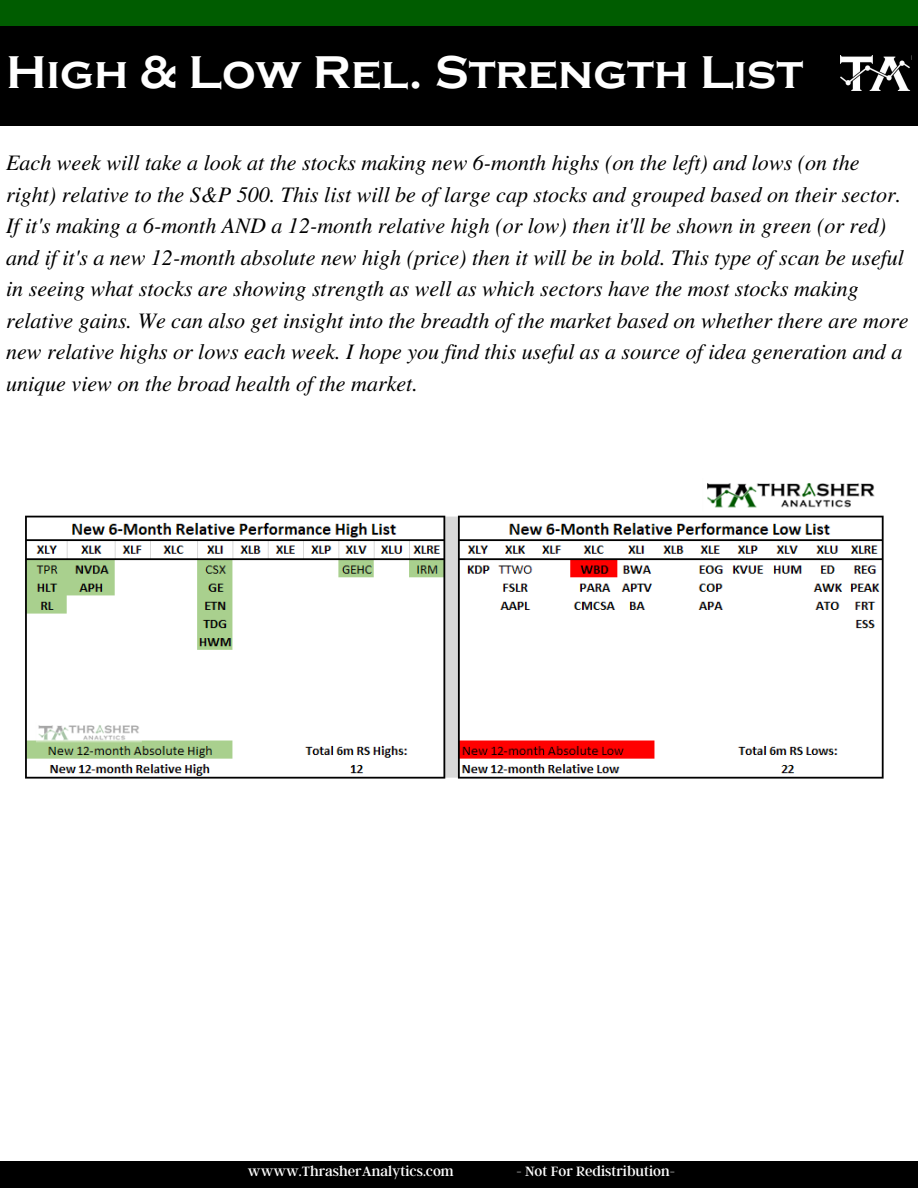
<style>
.page{position:relative;width:918px;height:1188px;background:#fff}
.page>*{position:absolute;margin:0;border:0;box-sizing:border-box;transform-origin:0 0}
.t1{font:700 47.25px "Copperplate Gothic";color:#fff}
.t2{font:italic 22.05px/31.5px "Te X Gyre Termes";color:#000}
.t3{font:15px "Argent CF";color:#fff}
</style>
<div class="page">
<div style="left:0;top:0;width:918px;height:27px;background:#005c00"></div>
<div style="left:0;top:1162px;width:918px;height:26px;background:#000"></div>
<div style="left:0;top:26px;width:918px;height:100px;background:#000"></div>
<img style="left:840px;top:56px;width:71px;height:35px">
<img style="left:25px;top:483px;width:859px;height:296px">
<h2 class="t1" style="left:6px;top:46px;width:799px">High &amp; Low Rel. Strength List</h2>
<p class="t2" style="left:6px;top:146px;width:904px">Each week will take a look at the stocks making new 6-month highs (on the left) and lows (on the right) relative to the S&amp;P 500. This list will be of large cap stocks and grouped based on their sector.<br>If it's making a 6-month AND a 12-month relative high (or low) then it'll be shown in green (or red) and if it's a new 12-month absolute new high (price) then it will be in bold. This type of scan be useful in seeing what stocks are showing strength as well as which sectors have the most stocks making relative gains. We can also get insight into the breadth of the market based on whether there are more new relative highs or lows each week. I hope you find this useful as a source of idea generation and a unique view on the broad health of the market.</p>
<p class="t3" style="left:248px;top:1161px;width:207px">wwww.ThrasherAnalytics.com</p>
<p class="t3" style="left:516px;top:1161px;width:160px">- Not For Redistribution-</p>
</div>
